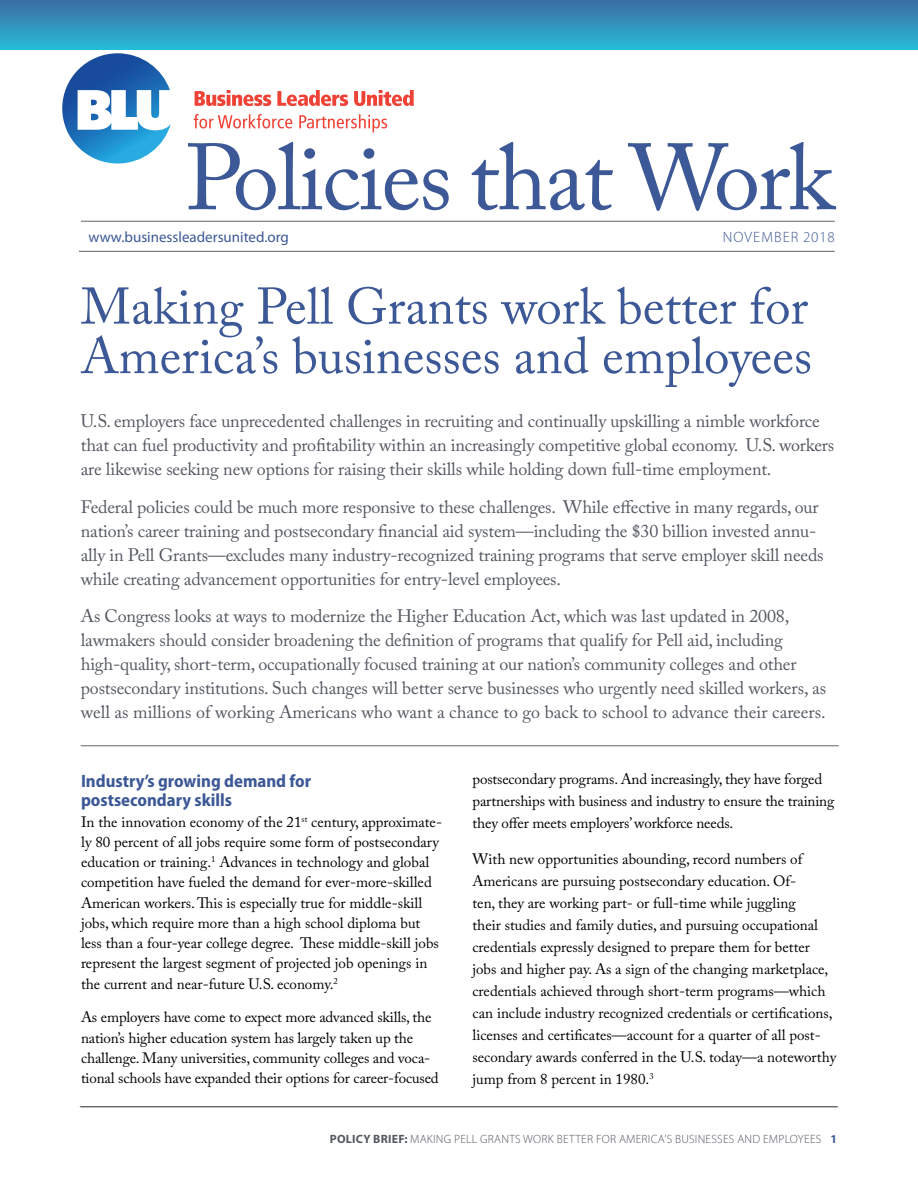
<style>
.page{position:relative;width:918px;height:1188px;background:#fff}
.page>*{position:absolute;margin:0;border:0;box-sizing:border-box;transform-origin:0 0}
.t1{font:93px "Adobe Caslon Pro";letter-spacing:-.02em;color:#3c5896}
.t2{font:51px/49.5px "Adobe Caslon Pro";color:#3c5896}
.t3{font:18px/24px "Adobe Caslon Pro";letter-spacing:-.01em;color:#545861}
.t4{font:700 semi-condensed 18px/19.5px "Myriad Pro";color:#3c5896}
.t5{font:15px/22px "Adobe Caslon Pro";color:#000}
.t6{font:15px "Myriad Pro";color:#3c5896}
.t7{font:300 15px "Myriad Pro";letter-spacing:.07em;color:#3c5896}
.t8{font:300 12px "Myriad Pro";letter-spacing:.02em;color:#545861}
.s1{font-weight:700}
.s2{font-weight:700;color:#3c5896}
</style>
<div class="page">
<hr style="left:80px;top:1106px;width:757px;height:1px;background:#636466">
<div style="left:1px;top:0;width:917px;height:50px;background:linear-gradient(to bottom,#3d6ca2,#27bbd7)"></div>
<hr style="left:81px;top:745px;width:758px;height:1px;background:#636466">
<hr style="left:81px;top:1106px;width:757px;height:1px;background:#636466">
<svg style="left:62px;top:53px;width:109px;height:111px"></svg>
<svg style="left:195px;top:90px;width:76px;height:16px"></svg>
<svg style="left:277px;top:90px;width:71px;height:16px"></svg>
<svg style="left:354px;top:90px;width:60px;height:16px"></svg>
<svg style="left:194px;top:114px;width:98px;height:14px"></svg>
<svg style="left:299px;top:114px;width:88px;height:18px"></svg>
<hr style="left:81px;top:221px;width:754px;height:1px;background:#636466">
<hr style="left:79px;top:251px;width:756px;height:1px;background:#636466">
<h1 class="t1" style="left:185px;top:123px;width:650px">Policies that Work</h1>
<p class="t6" style="left:89px;top:227px;width:202px">www.businessleadersunited.org</p>
<p class="t7" style="left:723px;top:228px;width:114px">NOVEMBER 2018</p>
<h2 class="t2" style="left:81px;top:281px;width:733px">Making Pell Grants work better for<br>America’s businesses and employees</h2>
<p class="t3" style="left:81px;top:409px;width:755px">U.S. employers face unprecedented challenges in recruiting and continually upskilling a nimble workforce that can fuel productivity and profitability within an increasingly competitive global economy. U.S. workers are likewise seeking new options for raising their skills while holding down full-time employment.</p>
<p class="t3" style="left:81px;top:495px;width:744px">Federal policies could be much more responsive to these challenges. While effective in many regards, our nation’s career training and postsecondary financial aid system—including the $30 billion invested annu&shy;ally in Pell Grants—excludes many industry-recognized training programs that serve employer skill needs while creating advancement opportunities for entry-level employees.</p>
<p class="t3" style="left:81px;top:604px;width:747px">As Congress looks at ways to modernize the Higher Education Act, which was last updated in 2008, lawmakers should consider broadening the definition of programs that qualify for Pell aid, including high-quality, short-term, occupationally focused training at our nation’s community colleges and other postsecondary institutions. Such changes will better serve businesses who urgently need skilled workers, as well as millions of working Americans who want a chance to go back to school to advance their careers.</p>
<p class="t4" style="left:81px;top:771px;width:232px">Industry’s growing demand for postsecondary skills</p>
<p class="t5" style="left:81px;top:811px;width:363px;line-height:20.2px">In the innovation economy of the 21<sup>st</sup> century, approximate&shy;ly 80 percent of all jobs require some form of postsecondary education or training.<sup>1</sup> Advances in technology and global competition have fueled the demand for ever-more-skilled American workers. This is especially true for middle-skill jobs, which require more than a high school diploma but less than a four-year college degree. These middle-skill jobs represent the largest segment of projected job openings in the current and near-future U.S. economy.<sup>2</sup></p>
<p class="t5" style="left:81px;top:1007px;width:359px;line-height:20.2px">As employers have come to expect more advanced skills, the nation’s higher education system has largely taken up the challenge. Many universities, community colleges and voca&shy;tional schools have expanded their options for career-focused</p>
<p class="t5" style="left:472px;top:768px;width:363px">postsecondary programs. And increasingly, they have forged partnerships with business and industry to ensure the training they offer meets employers’ workforce needs.</p>
<p class="t5" style="left:472px;top:848px;width:365px">With new opportunities abounding, record numbers of Americans are pursuing postsecondary education. Of-<br>ten, they are working part- or full-time while juggling<br>their studies and family duties, and pursuing occupational credentials expressly designed to prepare them for better jobs and higher pay. As a sign of the changing marketplace, credentials achieved through short-term programs—which can include industry recognized credentials or certifications, licenses and certificates—account for a quarter of all post&shy;secondary awards conferred in the U.S. today—a noteworthy jump from 8 percent in 1980.<sup>3</sup></p>
<p class="t8" style="left:330px;top:1132px;width:509px"><span class="s1">POLICY BRIEF:</span> MAKING PELL GRANTS WORK BETTER FOR AMERICA’S BUSINESSES AND EMPLOYEES <span class="s2">1</span></p>
</div>
